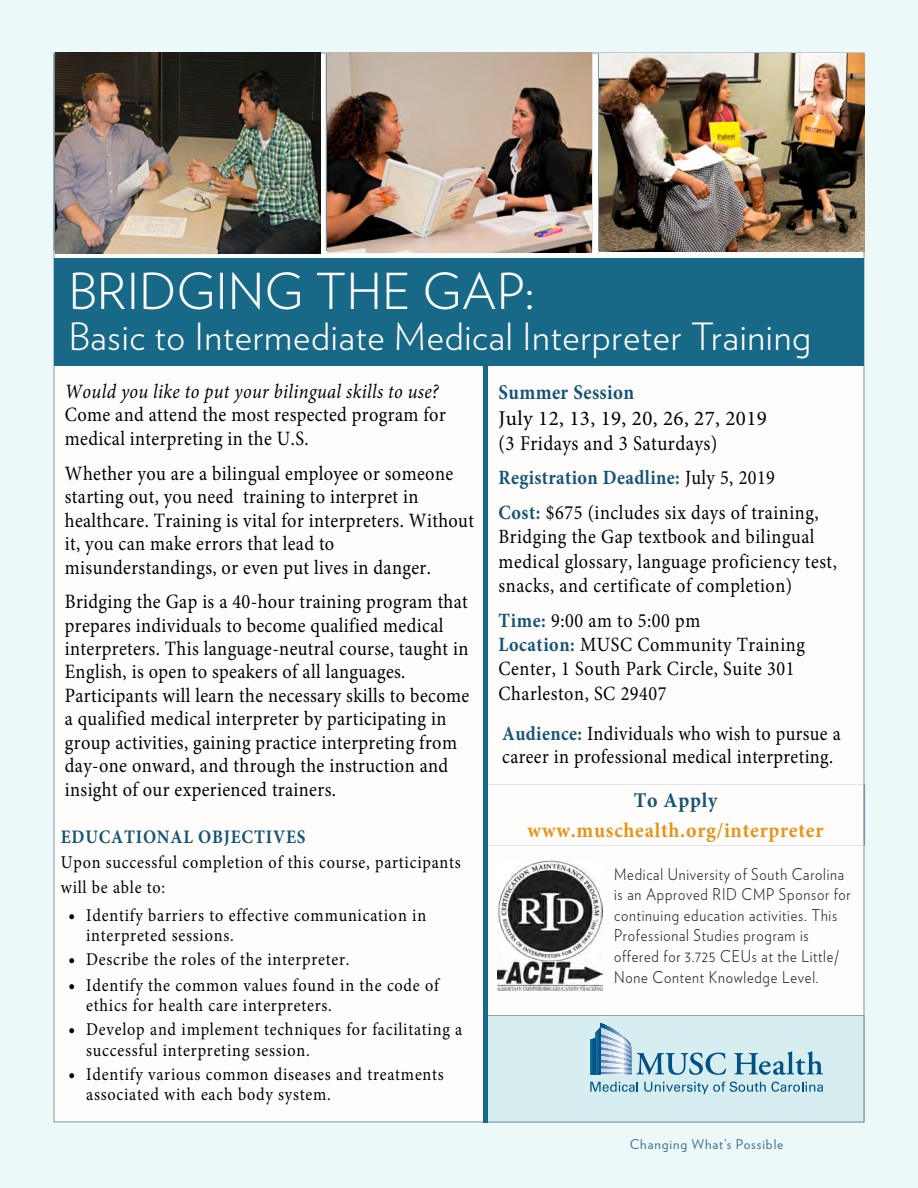
<style>
.page{position:relative;width:918px;height:1188px;background:#edf8f9}
.page>*{position:absolute;margin:0;border:0;box-sizing:border-box;transform-origin:0 0}
.t1{font:300 49.5px "Verlag";letter-spacing:.01em;color:#fff}
.t2{font:300 37.5px "Verlag";letter-spacing:.02em;color:#fff}
.t3{font:21px/25.2px "Minion Pro";letter-spacing:.02em;color:#000}
.t4{font:700 21px "Minion Pro";letter-spacing:.04em;color:#e89318;scale:.95 1}
.t5{font:700 21px "Minion Pro";letter-spacing:.02em;color:#165575;scale:.9 1}
.t6{font:700 21px "Minion Pro";letter-spacing:.02em;color:#165575;scale:.95 1}
.t7{font:20.4px/23.4px "Minion Pro";letter-spacing:.02em;color:#000;scale:.9 1}
.t8{font:italic 20.4px "Minion Pro";letter-spacing:.02em;color:#000;scale:.9 1}
.t9{font:20.25px/24.2px "Minion Pro";letter-spacing:.03em;color:#000;scale:.9 1}
.t10{font:700 19.2px "Minion Pro";letter-spacing:.045em;color:#165575;scale:.9 1}
.t11{font:18px/20.2px "Minion Pro";letter-spacing:.045em;color:#000;scale:.9 1}
.t12{font:300 16.2px/20.5px "Verlag";letter-spacing:.05em;color:#231f20;scale:.9 1}
.t13{font:13.35px "Verlag";letter-spacing:.065em;color:#41748e}
.s1{font-weight:700;color:#165575}
.s2{font-style:italic;font-size:19.65px}
</style>
<div class="page">
<div style="left:54px;top:53px;width:810px;height:1069px;background:#fefdfb"></div>
<div style="left:487px;top:1015px;width:377px;height:107px;background:#d7eef0;border:1px solid #7c97aa"></div>
<svg style="left:590px;top:1082px;width:48px;height:10px"></svg>
<svg style="left:644px;top:1082px;width:179px;height:12px"></svg>
<svg style="left:600px;top:1023px;width:9px;height:4px"></svg>
<hr style="left:601px;top:1027px;width:1px;height:47px;background:#c6d5e6">
<hr style="left:602px;top:1027px;width:1px;height:47px;background:#c8d6e7">
<hr style="left:603px;top:1027px;width:1px;height:47px;background:#cad7e8">
<hr style="left:604px;top:1027px;width:1px;height:47px;background:#cddae9">
<hr style="left:605px;top:1027px;width:1px;height:47px;background:#ced9e9">
<hr style="left:606px;top:1027px;width:1px;height:47px;background:#d2dcea">
<hr style="left:607px;top:1027px;width:1px;height:47px;background:#d4ddeb">
<hr style="left:608px;top:1027px;width:1px;height:47px;background:#d7e0ed">
<hr style="left:609px;top:1027px;width:1px;height:47px;background:#d9e1ee">
<hr style="left:610px;top:1027px;width:1px;height:47px;background:#dce4ef">
<hr style="left:611px;top:1027px;width:1px;height:47px;background:#dfe6f1">
<hr style="left:612px;top:1027px;width:1px;height:47px;background:#e2e9f2">
<hr style="left:613px;top:1027px;width:1px;height:47px;background:#e5ebf3">
<hr style="left:614px;top:1027px;width:1px;height:47px;background:#e8edf4">
<hr style="left:615px;top:1027px;width:1px;height:47px;background:#eaeff6">
<hr style="left:616px;top:1027px;width:1px;height:47px;background:#edf2f7">
<hr style="left:617px;top:1027px;width:1px;height:47px;background:#eff3f8">
<hr style="left:618px;top:1027px;width:1px;height:47px;background:#f2f5f9">
<hr style="left:619px;top:1027px;width:1px;height:47px;background:#f6f8fb">
<hr style="left:620px;top:1027px;width:1px;height:47px;background:#f7f9fb">
<hr style="left:621px;top:1027px;width:1px;height:47px;background:#fafcfd">
<hr style="left:622px;top:1027px;width:1px;height:47px;background:#fdfefe">
<hr style="left:623px;top:1027px;width:1px;height:47px;background:#fafcfd">
<hr style="left:624px;top:1027px;width:1px;height:47px;background:#e7edf4">
<hr style="left:625px;top:1027px;width:1px;height:47px;background:#d5dfec">
<hr style="left:626px;top:1027px;width:1px;height:47px;background:#c5d2e4">
<hr style="left:627px;top:1027px;width:1px;height:47px;background:#b4c6dd">
<hr style="left:628px;top:1027px;width:1px;height:47px;background:#a4bad5">
<hr style="left:629px;top:1027px;width:1px;height:47px;background:#94aece">
<hr style="left:630px;top:1027px;width:1px;height:47px;background:#85a4c8">
<hr style="left:631px;top:1027px;width:1px;height:47px;background:#7a9dc2">
<hr style="left:601px;top:1034px;width:1px;height:40px;background:#497fad">
<hr style="left:602px;top:1034px;width:1px;height:40px;background:#5083af">
<hr style="left:603px;top:1034px;width:1px;height:40px;background:#5586b2">
<hr style="left:604px;top:1034px;width:1px;height:40px;background:#5b8ab5">
<hr style="left:605px;top:1034px;width:1px;height:40px;background:#618db7">
<hr style="left:606px;top:1034px;width:1px;height:40px;background:#6891ba">
<hr style="left:607px;top:1034px;width:1px;height:40px;background:#6e95bd">
<hr style="left:608px;top:1034px;width:1px;height:40px;background:#7399c0">
<hr style="left:609px;top:1034px;width:1px;height:40px;background:#7a9dc2">
<hr style="left:610px;top:1034px;width:1px;height:40px;background:#7fa0c5">
<hr style="left:611px;top:1034px;width:1px;height:40px;background:#86a5c8">
<hr style="left:612px;top:1034px;width:1px;height:40px;background:#8da9ca">
<hr style="left:613px;top:1034px;width:1px;height:40px;background:#93aece">
<hr style="left:614px;top:1034px;width:1px;height:40px;background:#9ab2d0">
<hr style="left:615px;top:1034px;width:1px;height:40px;background:#a0b7d3">
<hr style="left:616px;top:1034px;width:1px;height:40px;background:#a8bdd7">
<hr style="left:617px;top:1034px;width:1px;height:40px;background:#afc2da">
<hr style="left:618px;top:1034px;width:1px;height:40px;background:#b5c7de">
<hr style="left:619px;top:1034px;width:1px;height:40px;background:#bccbe0">
<hr style="left:620px;top:1034px;width:1px;height:40px;background:#c5d2e4">
<hr style="left:621px;top:1034px;width:1px;height:40px;background:#cddae9">
<hr style="left:622px;top:1034px;width:1px;height:40px;background:#d5dfec">
<hr style="left:623px;top:1034px;width:1px;height:40px;background:#d0daea">
<hr style="left:624px;top:1034px;width:1px;height:40px;background:#b5c7de">
<hr style="left:625px;top:1034px;width:1px;height:40px;background:#9cb4d2">
<hr style="left:626px;top:1034px;width:1px;height:40px;background:#85a4c8">
<hr style="left:627px;top:1034px;width:1px;height:40px;background:#7198bf">
<hr style="left:628px;top:1034px;width:1px;height:40px;background:#5e8bb6">
<hr style="left:629px;top:1034px;width:1px;height:40px;background:#467eac">
<hr style="left:630px;top:1034px;width:1px;height:40px;background:#2c72a3">
<hr style="left:631px;top:1034px;width:1px;height:40px;background:#1a699c">
<hr style="left:600px;top:1027px;width:1px;height:47px;background:#005287">
<hr style="left:591px;top:1038px;width:1px;height:36px;background:#16689b">
<hr style="left:592px;top:1038px;width:1px;height:36px;background:#086196">
<hr style="left:593px;top:1038px;width:1px;height:36px;background:#005b91">
<hr style="left:594px;top:1038px;width:1px;height:36px;background:#00578c">
<hr style="left:595px;top:1038px;width:1px;height:36px;background:#005287">
<svg style="left:636px;top:1053px;width:90px;height:22px"></svg>
<svg style="left:734px;top:1051px;width:89px;height:24px"></svg>
<div style="left:54px;top:258px;width:810px;height:108px;background:#186887"></div>
<img style="left:498px;top:861px;width:105px;height:130px">
<div style="left:483px;top:363px;width:5px;height:760px;background:#186887"></div>
<img style="left:55px;top:53px;width:266px;height:200px">
<img style="left:328px;top:53px;width:264px;height:199px">
<img style="left:599px;top:54px;width:265px;height:198px">
<p class="t1" style="left:69px;top:255px;width:467px">BRIDGING THE GAP:</p>
<p class="t2" style="left:69px;top:309px;width:744px">Basic to Intermediate Medical Interpreter Training</p>
<p class="t5" style="left:499px;top:378px;width:152px">Summer Session</p>
<p class="t3" style="left:499px;top:405px;width:270px">July 12, 13, 19, 20, 26, 27, 2019 (3 Fridays and 3 Saturdays)</p>
<p class="t9" style="left:499px;top:460px;width:357px;line-height:35.2px"><span class="s1">Registration Deadline:</span> July 5, 2019<br><span class="s1">Cost:</span> $675 (includes six days of training,</p>
<p class="t9" style="left:499px;top:525px;width:377px">Bridging the Gap textbook and bilingual medical glossary, language proficiency test, snacks, and certificate of completion)</p>
<p class="t9" style="left:499px;top:609px;width:342px"><span class="s1">Time:</span> 9:00 am to 5:00 pm<br><span class="s1">Location:</span> MUSC Community Training<br>Center, 1 South Park Circle, Suite 301<br>Charleston, SC 29407</p>
<p class="t9" style="left:502px;top:723px;width:378px;line-height:23px"><span class="s1">Audience:</span> Individuals who wish to pursue a career in professional medical interpreting.</p>
<p class="t8" style="left:65px;top:377px;width:417px">Would you like to put your bilingual skills to use?</p>
<p class="t7" style="left:65px;top:403px;width:425px">Come and attend the most respected program for medical interpreting in the U.S.</p>
<p class="t7" style="left:65px;top:461px;width:456px">Whether you are a bilingual employee or someone starting out, you need training to interpret in healthcare. Training is vital for interpreters. Without it, you can make errors that lead to misunderstandings, or even put lives in danger.</p>
<p class="t7" style="left:65px;top:590px;width:451px">Bridging the Gap is a 40-hour training program that prepares individuals to become qualified medical interpreters. This language-neutral course, taught in English, is open to speakers of all languages.<br>Participants will learn the necessary skills to become a qualified medical interpreter by participating in group activities, gaining practice interpreting from day-one onward, and through the instruction and insight of our experienced trainers.</p>
<p class="t10" style="left:61px;top:823px;width:273px">EDUCATIONAL OBJECTIVES</p>
<p class="t11" style="left:61px;top:850px;width:446px;line-height:25.2px">Upon successful completion of this course, participants will be able to:</p>
<p class="t6" style="left:634px;top:786px;width:90px">To Apply</p>
<p class="t4" style="left:528px;top:815px;width:313px">www.muschealth.org/interpreter</p>
<p class="t12" style="left:614px;top:863px;width:264px">Medical University of South Carolina is an Approved RID CMP Sponsor for continuing education activities. This Professional Studies program is offered for 3.725 CEUs at the Little/ None Content Knowledge Level.</p>
<p class="t11" style="left:86px;top:905px;width:379px;text-indent:-18px"><span class="s2">•</span> Identify barriers to effective communication in interpreted sessions.</p>
<p class="t11" style="left:68px;top:949px;width:314px"><span class="s2">•</span> Describe the roles of the interpreter.</p>
<p class="t11" style="left:86px;top:975px;width:393px;text-indent:-18px"><span class="s2">•</span> Identify the common values found in the code of ethics for health care interpreters.</p>
<p class="t11" style="left:86px;top:1020px;width:419px;text-indent:-18px"><span class="s2">•</span> Develop and implement techniques for facilitating a successful interpreting session.</p>
<p class="t11" style="left:86px;top:1064px;width:399px;text-indent:-18px"><span class="s2">•</span> Identify various common diseases and treatments associated with each body system.</p>
<p class="t13" style="left:630px;top:1134px;width:155px">Changing What’s Possible</p>
</div>
